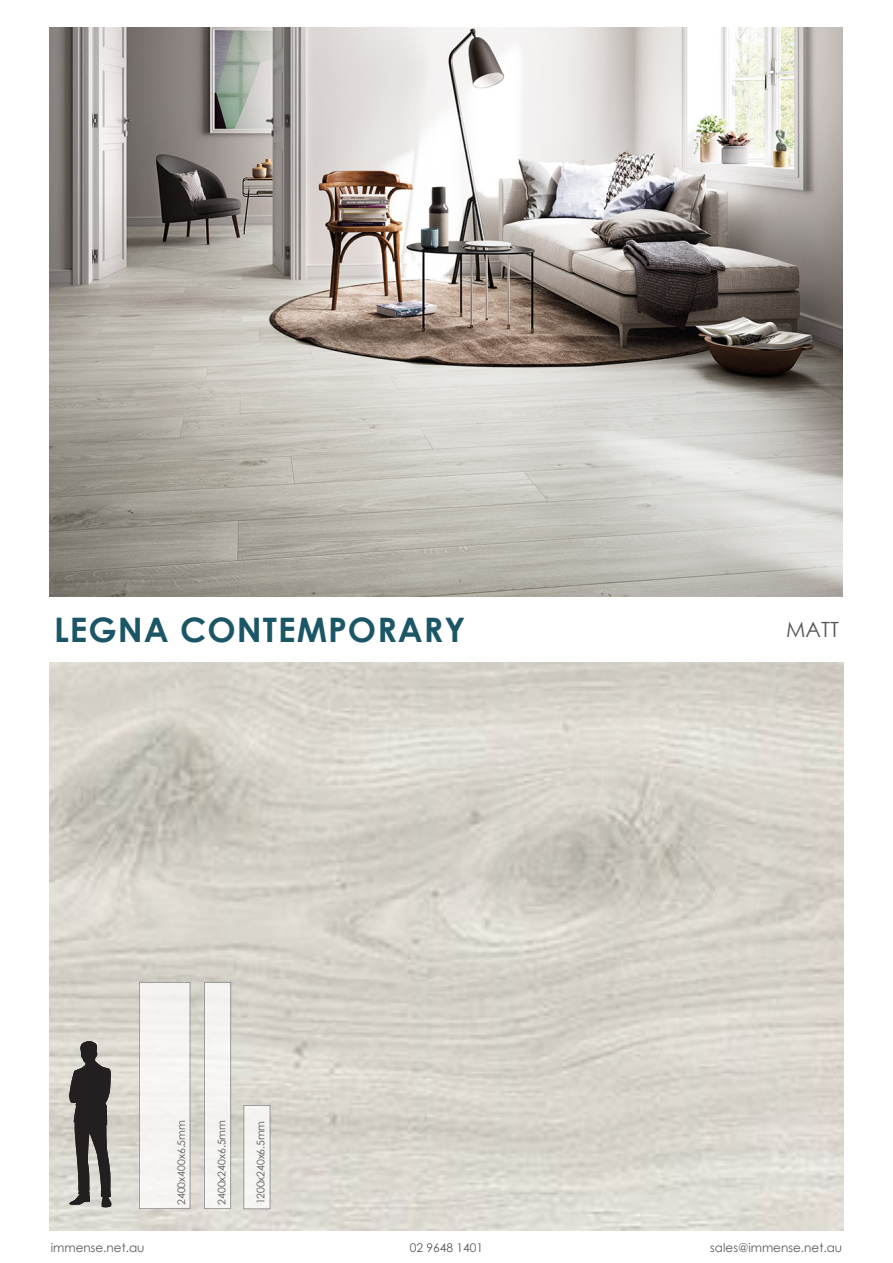
<style>
.page{position:relative;width:893px;height:1263px;background:#fff}
.page>*{position:absolute;margin:0;border:0;box-sizing:border-box;transform-origin:0 0}
.t1{font:700 33.75px "Century Gothic";letter-spacing:.03em;color:#1b5666}
.t2{font:21px "Century Gothic";color:#57585a}
.t3{font:12px "Century Gothic";color:#59595c}
.t4{font:10.5px "Century Gothic";color:#57585a}
</style>
<div class="page">
<img style="left:50px;top:28px;width:793px;height:568px">
<svg style="left:69px;top:1040px;width:42px;height:167px"></svg>
<div style="left:204px;top:982px;width:27px;height:227px;background:#f5f4f2;border:1px solid #808285"></div>
<div style="left:244px;top:1105px;width:26px;height:104px;background:#f5f4f2"></div>
<div style="left:139px;top:982px;width:51px;height:227px;background:#f5f4f2;border:1px solid #808285"></div>
<p class="t1" style="left:54px;top:604px;width:413px">LEGNA CONTEMPORARY</p>
<p class="t2" style="left:786px;top:615px;width:54px">MATT</p>
<p class="t4" style="left:174px;top:1205px;width:87px;rotate:-90deg">2400x400x6.5mm</p>
<p class="t4" style="left:214px;top:1205px;width:87px;rotate:-90deg">2400x240x6.5mm</p>
<p class="t4" style="left:253px;top:1204px;width:85px;rotate:-90deg">1200x240x6.5mm</p>
<p class="t3" style="left:51px;top:1239px;width:95px">immense.net.au</p>
<p class="t3" style="left:410px;top:1239px;width:75px">02 9648 1401</p>
<p class="t3" style="left:710px;top:1239px;width:133px">sales@immense.net.au</p>
</div>
